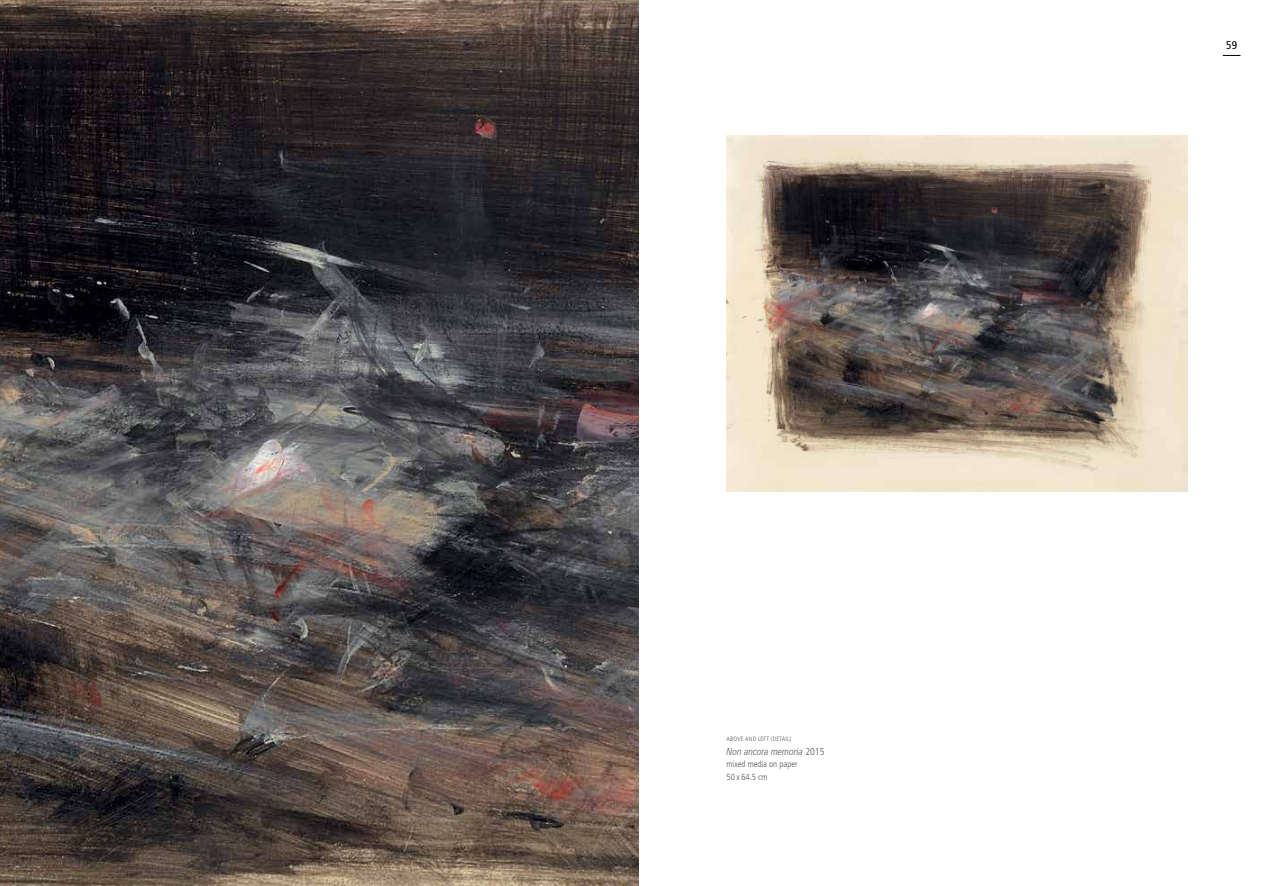
<style>
.page{position:relative;width:1276px;height:886px;background:#fff}
.page>*{position:absolute;margin:0;border:0;box-sizing:border-box;transform-origin:0 0}
.t1{font:condensed 11.25px "Frutiger LT Com";color:#000}
.t2{font:italic 300 condensed 10px "Frutiger LT Com";color:#58595b}
.t3{font:300 condensed 8.75px/12.5px "Frutiger LT Com";color:#58595b}
.t4{font:300 condensed 6.25px "Frutiger LT Com";letter-spacing:.03em;color:#58595b}
.s1{font-style:normal}
</style>
<div class="page">
<svg style="left:1222px;top:55px;width:18px;height:1px"></svg>
<img style="left:0;top:0;width:638px;height:886px">
<img style="left:726px;top:135px;width:461px;height:356px">
<p class="t4" style="left:726px;top:735px;width:66px">ABOVE AND LEFT (DETAIL)</p>
<p class="t2" style="left:726px;top:745px;width:99px">Non ancora memoria <span class="s1">2015</span></p>
<p class="t3" style="left:726px;top:758px;width:72px">mixed media on paper<br>50 x 64.5 cm</p>
<p class="t1" style="left:1226px;top:38px;width:12px">59</p>
</div>
